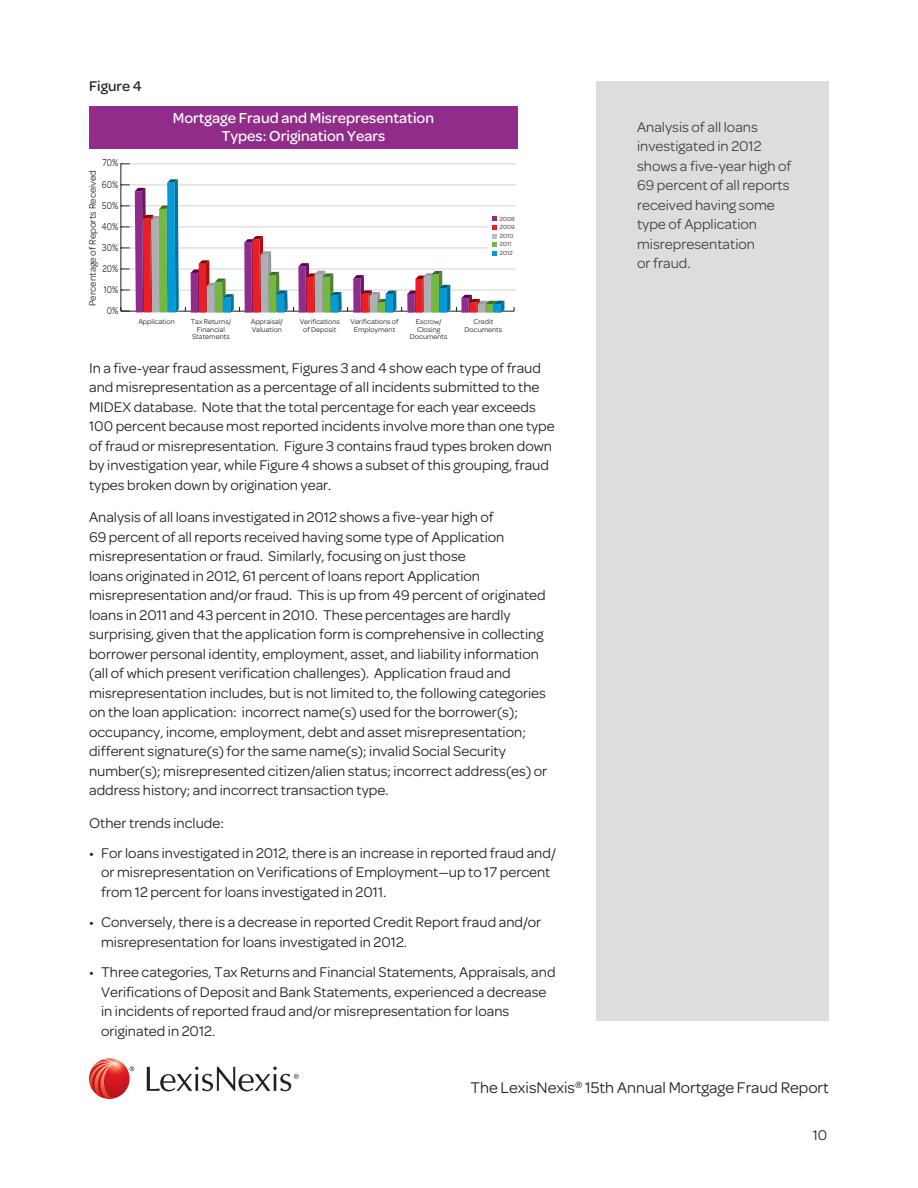
<style>
.page{position:relative;width:918px;height:1188px;background:#fff}
.page>*{position:absolute;margin:0;border:0;box-sizing:border-box;transform-origin:0 0}
.t1{font:16.5px "Omnes";color:#231f20}
.t2{font:500 15.45px/18.6px "Omnes";color:#fff;text-align:center}
.t3{font:15px/19.5px "Omnes";color:#231f20}
.t4{font:15px/19.5px "Omnes";color:#414042}
.t5{font:500 15px "Omnes";color:#231f20}
.t6{font:10.5px/21.1px "Omnes";color:#231f20;text-align:center;scale:.8 1}
.t7{font:10.05px "Omnes";color:#231f20}
.t8{font:7.5px/7.5px "Omnes";color:#231f20;text-align:center}
.t9{font:6.3px/8.6px "Omnes";color:#231f20}
</style>
<div class="page">
<svg style="left:130px;top:1066px;width:4px;height:5px"></svg>
<svg style="left:147px;top:1067px;width:152px;height:25px"></svg>
<svg style="left:89px;top:1058px;width:41px;height:41px"></svg>
<svg style="left:89px;top:1059px;width:33px;height:40px"></svg>
<div style="left:597px;top:81px;width:232px;height:940px;background:#dcddde"></div>
<hr style="left:130px;top:163px;width:386px;height:1px;background:#d1d3d4">
<hr style="left:130px;top:184px;width:386px;height:1px;background:#d1d3d4">
<hr style="left:130px;top:205px;width:386px;height:1px;background:#d1d3d4">
<hr style="left:130px;top:226px;width:358px;height:1px;background:#d1d3d4">
<hr style="left:130px;top:248px;width:358px;height:1px;background:#d1d3d4">
<hr style="left:130px;top:269px;width:386px;height:1px;background:#d1d3d4">
<hr style="left:130px;top:290px;width:386px;height:1px;background:#d1d3d4">
<hr style="left:121px;top:311px;width:393px;height:1px;background:#231f20">
<svg style="left:493px;top:217px;width:4px;height:39px"></svg>
<div style="left:89px;top:106px;width:429px;height:43px;background:#912c8b"></div>
<hr style="left:120px;top:163px;width:1px;height:148px;background:#231f20">
<svg style="left:120px;top:179px;width:59px;height:133px"></svg>
<svg style="left:185px;top:236px;width:265px;height:77px"></svg>
<svg style="left:456px;top:295px;width:49px;height:18px"></svg>
<p class="t5" style="left:89px;top:78px;width:54px">Figure 4</p>
<p class="t6" style="left:102px;top:152px;width:22px">70%<br>60%<br>50%<br>40%<br>30%<br>20%<br>10%<br>0%</p>
<p class="t7" style="left:87px;top:306px;width:138px;rotate:-90deg">Percentage of Reports Received</p>
<p class="t2" style="left:173px;top:108px;width:263px">Mortgage Fraud and Misrepresentation<br>Types: Origination Years</p>
<p class="t9" style="left:500px;top:215px;width:16px">2008<br>2009<br>2010<br>2011<br>2012</p>
<p class="t8" style="left:138px;top:318px;width:38px">Application</p>
<p class="t8" style="left:191px;top:318px;width:42px">Tax Returns/<br>Financial<br>Statements</p>
<p class="t8" style="left:251px;top:318px;width:34px;text-align:left">Appraisal/<br>Valuation</p>
<p class="t8" style="left:300px;top:318px;width:42px">Verifications of Deposit</p>
<p class="t8" style="left:351px;top:318px;width:50px">Verifications of<br>Employment</p>
<p class="t8" style="left:410px;top:318px;width:39px">Escrow/<br>Closing<br>Documents</p>
<p class="t8" style="left:465px;top:318px;width:39px">Credit<br>Documents</p>
<p class="t3" style="left:89px;top:358px;width:467px">In a five-year fraud assessment, Figures 3 and 4 show each type of fraud and misrepresentation as a percentage of all incidents submitted to the MIDEX database. Note that the total percentage for each year exceeds 100 percent because most reported incidents involve more than one type of fraud or misrepresentation. Figure 3 contains fraud types broken down by investigation year, while Figure 4 shows a subset of this grouping, fraud types broken down by origination year.</p>
<p class="t3" style="left:89px;top:508px;width:460px">Analysis of all loans investigated in 2012 shows a five-year high of<br>69 percent of all reports received having some type of Application misrepresentation or fraud. Similarly, focusing on just those<br>loans originated in 2012, 61 percent of loans report Application misrepresentation and/or fraud. This is up from 49 percent of originated loans in 2011 and 43 percent in 2010. These percentages are hardly surprising, given that the application form is comprehensive in collecting borrower personal identity, employment, asset, and liability information (all of which present verification challenges). Application fraud and misrepresentation includes, but is not limited to, the following categories on the loan application: incorrect name(s) used for the borrower(s); occupancy, income, employment, debt and asset misrepresentation; different signature(s) for the same name(s); invalid Social Security number(s); misrepresented citizen/alien status; incorrect address(es) or address history; and incorrect transaction type.</p>
<p class="t3" style="left:89px;top:813px;width:136px">Other trends include:</p>
<p class="t3" style="left:101px;top:843px;width:456px;text-indent:-12px">• For loans investigated in 2012, there is an increase in reported fraud and/ or misrepresentation on Verifications of Employment—up to 17 percent from 12 percent for loans investigated in 2011.</p>
<p class="t3" style="left:101px;top:913px;width:442px;text-indent:-12px">• Conversely, there is a decrease in reported Credit Report fraud and/or misrepresentation for loans investigated in 2012.</p>
<p class="t3" style="left:101px;top:962px;width:456px;text-indent:-12px">• Three categories, Tax Returns and Financial Statements, Appraisals, and Verifications of Deposit and Bank Statements, experienced a decrease in incidents of reported fraud and/or misrepresentation for loans originated in 2012.</p>
<p class="t4" style="left:637px;top:117px;width:156px">Analysis of all loans investigated in 2012 shows a five-year high of<br>69 percent of all reports received having some type of Application misrepresentation<br>or fraud.</p>
<p class="t1" style="left:470px;top:1078px;width:360px">The LexisNexis<sup>®</sup> 15th Annual Mortgage Fraud Report</p>
<p class="t3" style="left:813px;top:1125px;width:16px">10</p>
</div>
